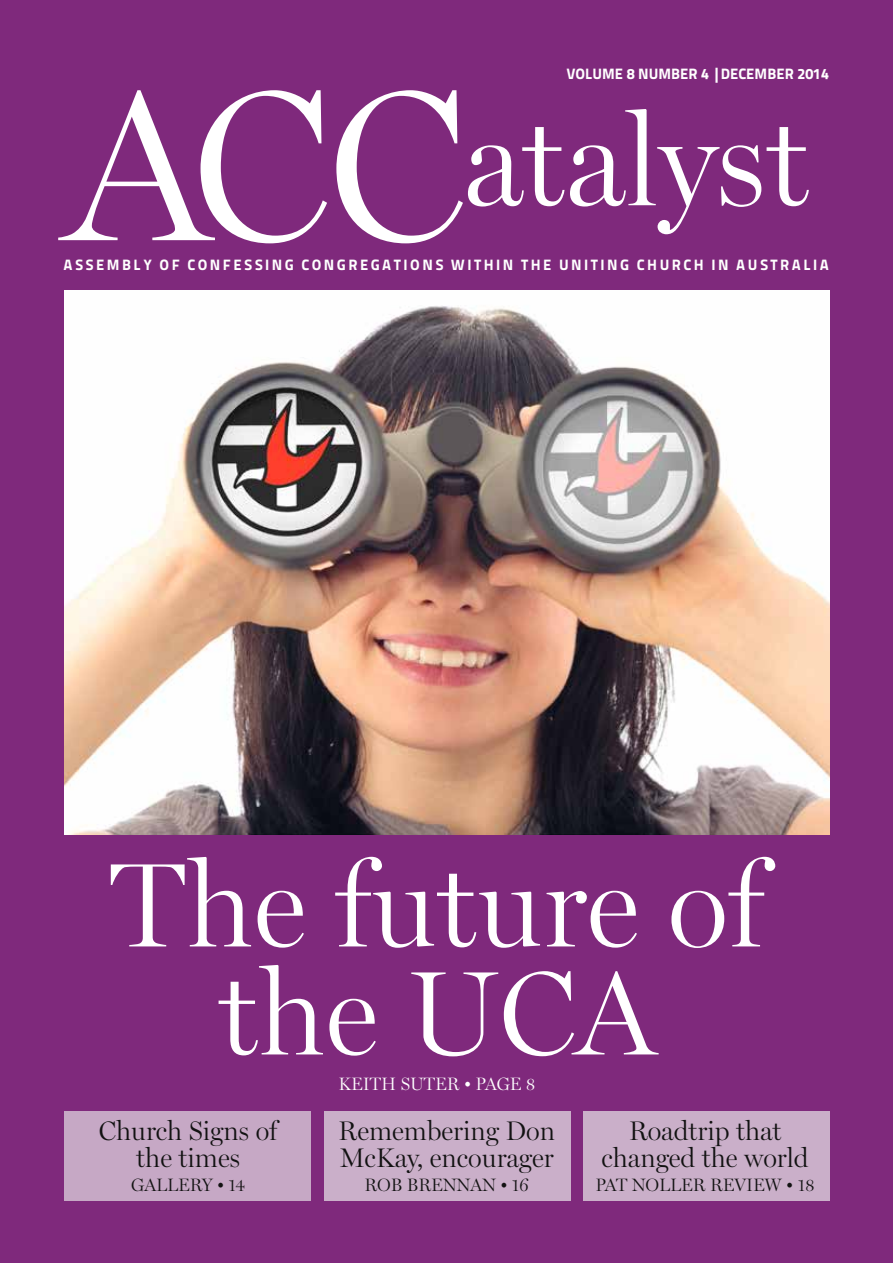
<style>
.page{position:relative;width:893px;height:1263px;background:#7f297c}
.page>*{position:absolute;margin:0;border:0;box-sizing:border-box;transform-origin:0 0}
.t1{font:300 129px "Miller Display";color:#fff}
.t2{font:300 120px/108px "Miller Display";color:#fff;text-align:center}
.t3{font:300 27px/27px "Miller Display";color:#121212;text-align:center}
.t4{font:300 18px "Miller Display";color:#121212}
.t5{font:300 18px "Miller Display";color:#fff}
.t6{font:15px "Titillium Maps 26 L 999 wt";letter-spacing:.165em;color:#fff}
.t7{font:15px "Titillium Maps 26 L 999 wt";color:#fff}
.s1{font-size:216px}
</style>
<div class="page">
<img style="left:64px;top:291px;width:765px;height:543px">
<div style="left:64px;top:1111px;width:247px;height:89px;background:#c6a8c5"></div>
<div style="left:324px;top:1111px;width:246px;height:89px;background:#caafc9"></div>
<div style="left:583px;top:1111px;width:246px;height:89px;background:#caafc9"></div>
<p class="t7" style="left:566px;top:62px;width:264px">VOLUME 8 NUMBER 4 |DECEMBER 2014</p>
<h1 class="t1" style="left:64px;top:87px;width:747px"><span class="s1">ACC</span>atalyst</h1>
<p class="t6" style="left:64px;top:253px;width:45px">ASSEMBL</p>
<p class="t6" style="left:143px;top:253px;width:528px">Y O F CON FE SSIN G CON GRE GATION S WITHIN THE UN ITIN G CHURC</p>
<p class="t6" style="left:694px;top:253px;width:97px">H IN AU STRAL</p>
<p class="t6" style="left:813px;top:253px;width:16px">IA</p>
<h2 class="t2" style="left:110px;top:854px;width:656px">The future of the UCA</h2>
<p class="t5" style="left:339px;top:1074px;width:198px">KEITH SUTER • PAGE 8</p>
<p class="t3" style="left:99px;top:1118px;width:180px">Church Signs of the times</p>
<p class="t4" style="left:131px;top:1175px;width:116px">GALLERY • 14</p>
<p class="t3" style="left:338px;top:1118px;width:218px;text-align:left">Remembering Don<br>McKay, encourager</p>
<p class="t4" style="left:364px;top:1175px;width:166px">ROB BRENNAN • 16</p>
<p class="t3" style="left:601px;top:1118px;width:209px">Roadtrip that changed the world</p>
<p class="t4" style="left:595px;top:1175px;width:221px">PAT NOLLER REVIEW • 18</p>
</div>
